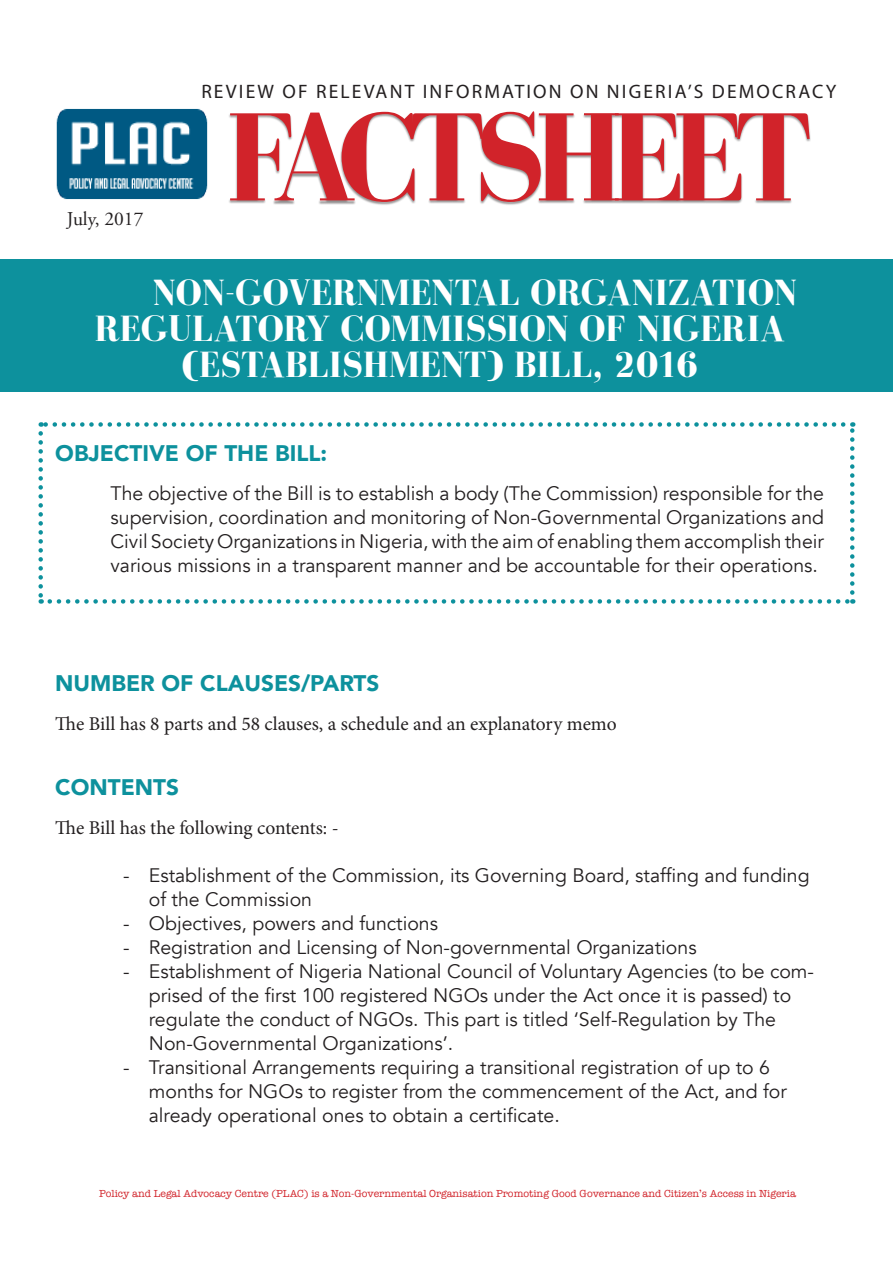
<style>
.page{position:relative;width:893px;height:1263px;background:#fff}
.page>*{position:absolute;margin:0;border:0;box-sizing:border-box;transform-origin:0 0}
.t1{font:700 129px "Bodoni FLF";letter-spacing:-.09em;color:#d1232a}
.suhead{font:700 37.5px "Bodoni FLF";color:#fff}
.suhead-2{font:900 22.5px "Avenir";color:#0d919d}
.space2_copy{font:19.5px/24px "Avenir";color:#231f20}
.spacee{font:19.5px/24px "Avenir";color:#231f20;text-align:justify}
.t2{font:19.5px "Minion Pro";letter-spacing:-.005em;color:#231f20}
.t3{font:19.5px "Myriad Pro";letter-spacing:.11em;color:#231f20}
.t4{font:19.5px "Adobe Garamond Pro";color:#231f20}
.t5{font:10.5px "American Typewriter";color:#d1232a}
</style>
<div class="page">
<div style="left:0;top:259px;width:893px;height:132px;background:#0d919d"></div>
<div style="left:228px;top:111px;width:583px;height:95px;background:#231f20;opacity:.5"></div>
<img style="left:56px;top:108px;width:152px;height:92px">
<svg style="left:38px;top:433px;width:5px;height:171px"></svg>
<svg style="left:50px;top:599px;width:803px;height:5px"></svg>
<svg style="left:850px;top:422px;width:4px;height:171px"></svg>
<svg style="left:41px;top:422px;width:802px;height:5px"></svg>
<p class="t3" style="left:201px;top:79px;width:636px">REVIEW OF RELEVANT INFORMATION ON NIGERIA’S DEMOCRACY</p>
<p class="t4" style="left:67px;top:207px;width:78px">July, 2017</p>
<p class="t1" style="left:226px;top:88px;width:588px">FACTSHEET</p>
<p class="suhead" style="left:153px;top:273px;width:646px">NON-GOVERNMENTAL ORGANIZATION</p>
<p class="suhead" style="left:95px;top:309px;width:692px">REGULATORY COMMISSION OF NIGERIA</p>
<p class="suhead" style="left:182px;top:345px;width:518px">(ESTABLISHMENT) BILL, 2016</p>
<p class="suhead-2" style="left:55px;top:434px;width:274px">OBJECTIVE OF THE BILL:</p>
<p class="spacee" style="left:111px;top:482px;width:715px">The objective of the Bill is to establish a body (The Commission) responsible for the supervision, coordination and monitoring of Non-Governmental Organizations and Civil Society Organizations in Nigeria, with the aim of enabling them accomplish their various missions in a transparent manner and be accountable for their operations.</p>
<p class="suhead-2" style="left:55px;top:664px;width:326px">NUMBER OF CLAUSES/PARTS</p>
<p class="t2" style="left:55px;top:711px;width:563px">The Bill has 8 parts and 58 clauses, a schedule and an explanatory memo</p>
<p class="suhead-2" style="left:55px;top:768px;width:125px">CONTENTS</p>
<p class="t2" style="left:55px;top:815px;width:285px">The Bill has the following contents: -</p>
<p class="space2_copy" style="left:149px;top:864px;width:662px;text-indent:-26px">- Establishment of the Commission, its Governing Board, staffing and funding of the Commission</p>
<p class="space2_copy" style="left:123px;top:912px;width:316px">- Objectives, powers and functions</p>
<p class="space2_copy" style="left:123px;top:936px;width:575px">- Registration and Licensing of Non-governmental Organizations</p>
<p class="space2_copy" style="left:149px;top:960px;width:667px;text-indent:-26px">- Establishment of Nigeria National Council of Voluntary Agencies (to be com&shy;prised of the first 100 registered NGOs under the Act once it is passed) to regulate the conduct of NGOs. This part is titled ‘Self-Regulation by The Non-Governmental Organizations’.</p>
<p class="space2_copy" style="left:149px;top:1056px;width:640px;text-indent:-26px">- Transitional Arrangements requiring a transitional registration of up to 6 months for NGOs to register from the commencement of the Act, and for already operational ones to obtain a certificate.</p>
<p class="t5" style="left:99px;top:1185px;width:698px">Policy and Legal Advocacy Centre (PLAC) is a Non-Governmental Organisation Promoting Good Governance and Citizen’s Access in Nigeria</p>
</div>
